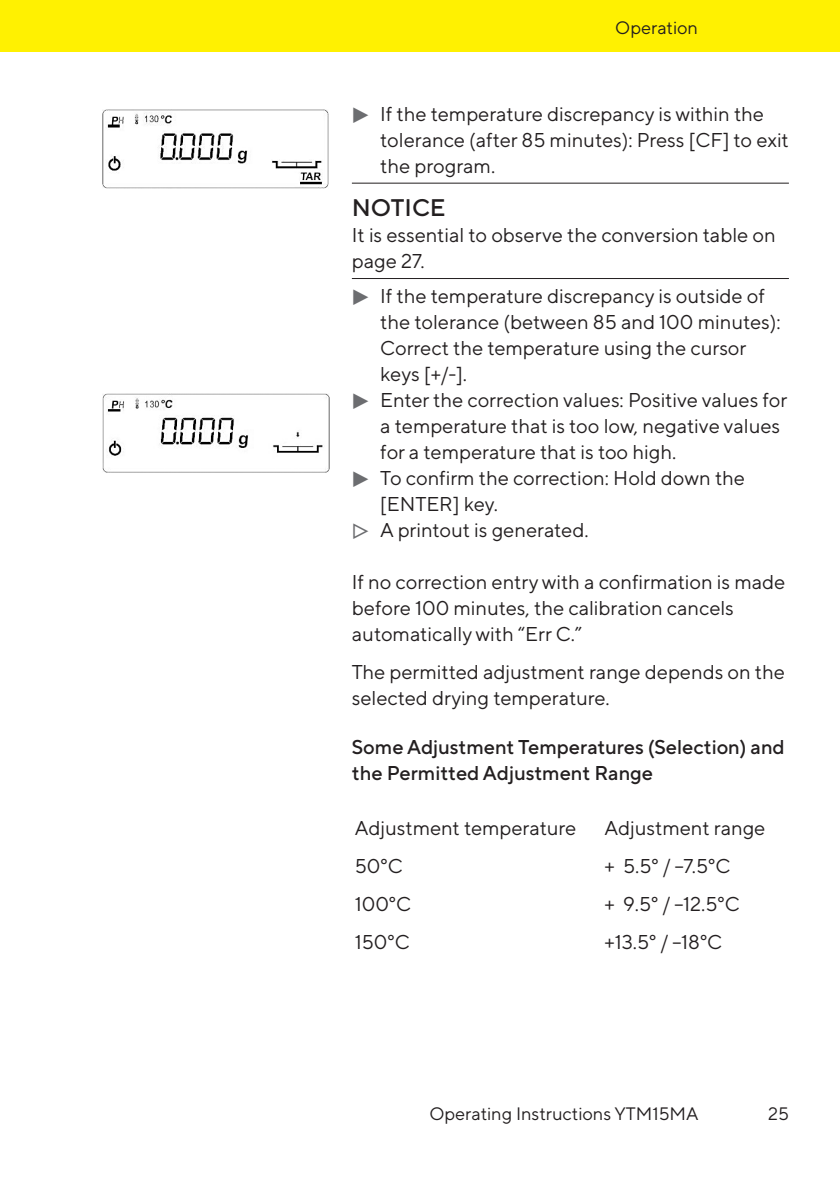
<style>
.page{position:relative;width:840px;height:1191px;background:#fff}
.page>*{position:absolute;margin:0;border:0;box-sizing:border-box;transform-origin:0 0}
.t1{font:500 24px "TT Norms Pro";color:#231f20}
.t2{font:20px/26px "TT Norms Pro";color:#231f20}
.t3{font:500 20px/26px "TT Norms Pro";color:#231f20}
.t4{font:18px "TT Norms Pro";color:#231f20}
.s1{font-family:"PIK7";color:#6c6d70}
</style>
<div class="page">
<div style="left:0;top:0;width:839px;height:51px;background:#fff101"></div>
<hr style="left:351px;top:183px;width:437px;height:1px;background:#231f20">
<hr style="left:351px;top:278px;width:437px;height:1px;background:#231f20">
<img style="left:102px;top:109px;width:226px;height:79px">
<img style="left:102px;top:393px;width:227px;height:80px">
<p class="t4" style="left:615px;top:15px;width:84px">Operation</p>
<p class="t2" style="left:380px;top:99px;width:410px;text-indent:-28px"><span class="s1">t</span> If the temperature discrepancy is within the tolerance (after 85 minutes): Press [CF] to exit the program.</p>
<p class="t1" style="left:351px;top:190px;width:95px">NOTICE</p>
<p class="t2" style="left:351px;top:221px;width:425px">It is essential to observe the conversion table on page 27.</p>
<p class="t2" style="left:351px;top:282px;width:414px"><span class="s1">t</span> If the temperature discrepancy is outside of</p>
<p class="t2" style="left:380px;top:308px;width:401px">the tolerance (between 85 and 100 minutes):</p>
<p class="t2" style="left:380px;top:334px;width:367px">Correct the temperature using the cursor</p>
<p class="t2" style="left:380px;top:360px;width:88px">keys [+/-].</p>
<p class="t2" style="left:351px;top:386px;width:437px"><span class="s1">t</span> Enter the correction values: Positive values for</p>
<p class="t2" style="left:380px;top:412px;width:401px">a temperature that is too low, negative values</p>
<p class="t2" style="left:380px;top:438px;width:297px">for a temperature that is too high.</p>
<p class="t2" style="left:351px;top:464px;width:394px"><span class="s1">t</span> To confirm the correction: Hold down the</p>
<p class="t2" style="left:380px;top:490px;width:119px">[ENTER] key.</p>
<p class="t2" style="left:351px;top:516px;width:238px"><span class="s1">y</span> A printout is generated.</p>
<p class="t2" style="left:351px;top:568px;width:434px">If no correction entry with a confirmation is made before 100 minutes, the calibration cancels automatically with “Err C.”</p>
<p class="t2" style="left:351px;top:657px;width:434px">The permitted adjustment range depends on the selected drying temperature.</p>
<p class="t3" style="left:351px;top:732px;width:434px">Some Adjustment Temperatures (Selection) and the Permitted Adjustment Range</p>
<p class="t2" style="left:354px;top:814px;width:223px">Adjustment temperature</p>
<p class="t2" style="left:604px;top:814px;width:162px">Adjustment range</p>
<p class="t2" style="left:354px;top:851px;width:49px">50°C</p>
<p class="t2" style="left:604px;top:851px;width:127px">+ 5.5° / –7.5°C</p>
<p class="t2" style="left:354px;top:889px;width:58px">100°C</p>
<p class="t2" style="left:604px;top:889px;width:137px">+ 9.5° / –12.5°C</p>
<p class="t2" style="left:354px;top:927px;width:56px">150°C</p>
<p class="t2" style="left:604px;top:927px;width:119px">+13.5° / –18°C</p>
<p class="t4" style="left:429px;top:1100px;width:270px">Operating Instructions YTM15MA</p>
<p class="t4" style="left:767px;top:1100px;width:22px">25</p>
</div>
